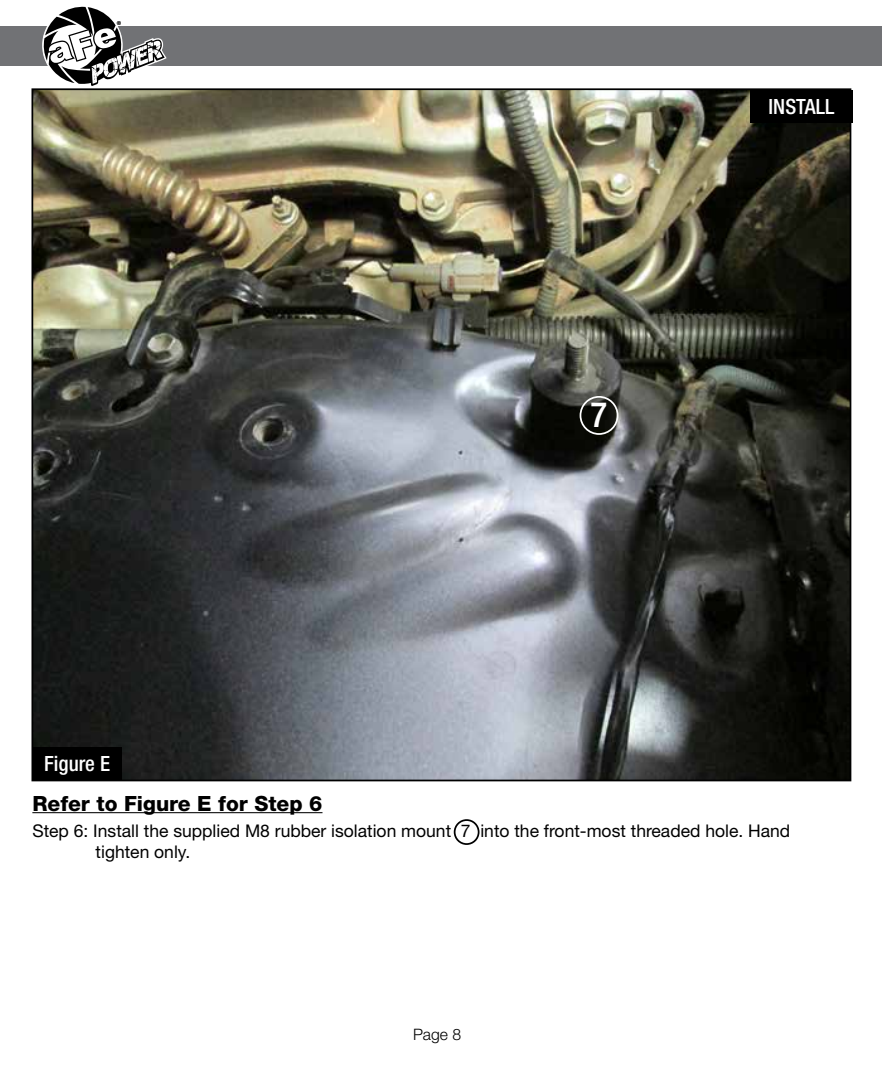
<style>
.page{position:relative;width:882px;height:1071px;background:#fff}
.page>*{position:absolute;margin:0;border:0;box-sizing:border-box;transform-origin:0 0}
.t1{font:500 condensed 35px "Helvetica Neue";color:#fff}
.t2{font:800 21px "Helvetica Neue";color:#000}
.t3{font:500 condensed 21px "Helvetica Neue";color:#fff}
.t4{font:17.5px/21px "Helvetica Neue";color:#000}
.t5{font:300 15.75px "Helvetica Neue";color:#000}
.t6{font:8.75px "Myriad";color:#000}
</style>
<div class="page">
<img style="left:35px;top:91px;width:813px;height:687px">
<div style="left:32px;top:747px;width:90px;height:33px;background:#000"></div>
<div style="left:750px;top:90px;width:103px;height:33px;background:#000"></div>
<div style="left:0;top:26px;width:882px;height:40px;background:#717275"></div>
<svg style="left:43px;top:6px;width:124px;height:80px"></svg>
<hr style="left:32px;top:812px;width:291px;height:1px;background:#000">
<div style="left:454px;top:819px;width:26px;height:26px;border:2px solid #000;border-radius:50%"></div>
<div style="left:580px;top:396px;width:38px;height:39px;border:2px solid #fff;border-radius:50%"></div>
<p class="t6" style="left:117px;top:20px;width:6px">®</p>
<p class="t3" style="left:44px;top:751px;width:67px">Figure E</p>
<p class="t2" style="left:32px;top:791px;width:292px">Refer to Figure E for Step 6</p>
<h1 class="t1" style="left:591px;top:394px;width:18px">7</h1>
<p class="t3" style="left:769px;top:94px;width:67px">INSTALL</p>
<p class="t4" style="left:96px;top:820px;width:696px;text-indent:-63px">Step 6: Install the supplied M8 rubber isolation mount 7 into the front-most threaded hole. Hand tighten only.</p>
<p class="t5" style="left:413px;top:1024px;width:50px">Page 8</p>
</div>
